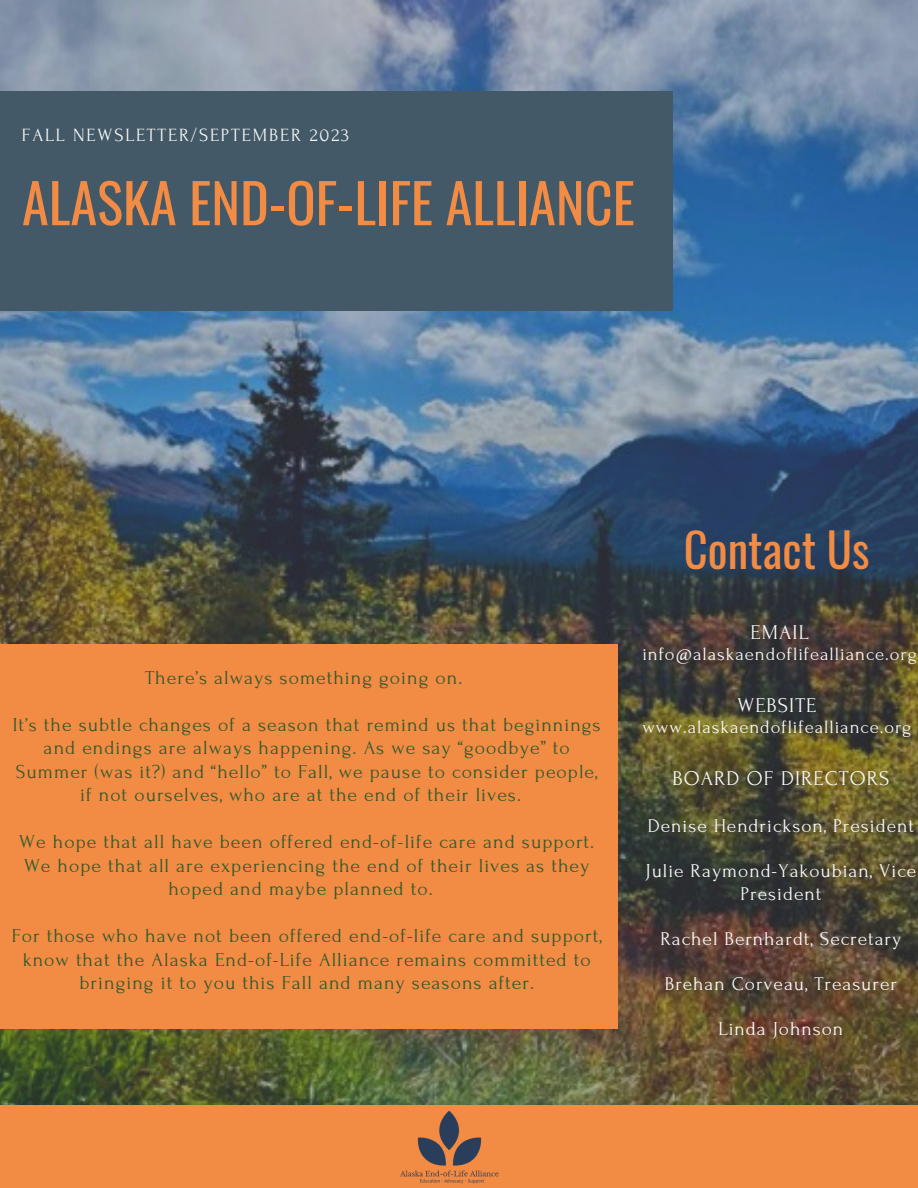
<style>
.page{position:relative;width:918px;height:1188px;background:#fff}
.page>*{position:absolute;margin:0;border:0;box-sizing:border-box;transform-origin:0 0}
.t1{font:54.45px "Oswald";color:#f28b43}
.t2{font:46.65px "Oswald";color:#f28b43}
.t3{font:21px "Forum";letter-spacing:.05em;color:#fafafa}
.t4{font:19.8px/23.5px "Forum";letter-spacing:.05em;color:#2f592e;text-align:center}
.t5{font:19.5px/22.5px "Forum";letter-spacing:.05em;color:#fafafa;text-align:center}
.t6{font:18.75px "Forum";letter-spacing:.05em;color:#fafafa}
.t7{font:18.6px "Forum";letter-spacing:.1em;color:#fafafa}
</style>
<div class="page">
<img style="left:0;top:0;width:918px;height:1106px">
<div style="left:0;top:92px;width:673px;height:219px;background:#435967"></div>
<div style="left:0;top:1106px;width:918px;height:82px;background:#f28b43"></div>
<img style="left:400px;top:1110px;width:99px;height:74px">
<div style="left:0;top:644px;width:617px;height:385px;background:#f28b43"></div>
<p class="t7" style="left:22px;top:125px;width:329px">FALL NEWSLETTER/SEPTEMBER 2023</p>
<p class="t1" style="left:22px;top:160px;width:614px">ALASKA END-OF-LIFE ALLIANCE</p>
<p class="t4" style="left:145px;top:666px;width:319px">There’s always something going on.</p>
<p class="t4" style="left:13px;top:713px;width:589px">It’s the subtle changes of a season that remind us that beginnings</p>
<p class="t4" style="left:44px;top:737px;width:528px">and endings are always happening. As we say “goodbye” to</p>
<p class="t4" style="left:16px;top:760px;width:583px">Summer (was it?) and “hello” to Fall, we pause to consider people,</p>
<p class="t4" style="left:80px;top:784px;width:442px">if not ourselves, who are at the end of their lives.</p>
<p class="t4" style="left:19px;top:831px;width:576px">We hope that all have been offered end-of-life care and support.</p>
<p class="t4" style="left:24px;top:854px;width:567px">We hope that all are experiencing the end of their lives as they</p>
<p class="t4" style="left:169px;top:878px;width:266px">hoped and maybe planned to.</p>
<p class="t4" style="left:12px;top:925px;width:592px">For those who have not been offered end-of-life care and support, know that the Alaska End-of-Life Alliance remains committed to bringing it to you this Fall and many seasons after.</p>
<p class="t2" style="left:684px;top:514px;width:187px">Contact Us</p>
<p class="t3" style="left:751px;top:621px;width:59px">EMAIL</p>
<p class="t6" style="left:642px;top:644px;width:276px">info@alaskaendoflifealliance.org</p>
<p class="t3" style="left:737px;top:694px;width:81px">WEBSITE</p>
<p class="t6" style="left:642px;top:717px;width:271px">www.alaskaendoflifealliance.org</p>
<p class="t3" style="left:672px;top:767px;width:218px">BOARD OF DIRECTORS</p>
<p class="t5" style="left:648px;top:815px;width:268px">Denise Hendrickson, President</p>
<p class="t5" style="left:645px;top:860px;width:272px">Julie Raymond-Yakoubian, Vice<br>President</p>
<p class="t5" style="left:661px;top:928px;width:242px">Rachel Bernhardt, Secretary</p>
<p class="t5" style="left:665px;top:973px;width:234px">Brehan Corveau, Treasurer</p>
<p class="t5" style="left:719px;top:1018px;width:126px">Linda Johnson</p>
</div>
